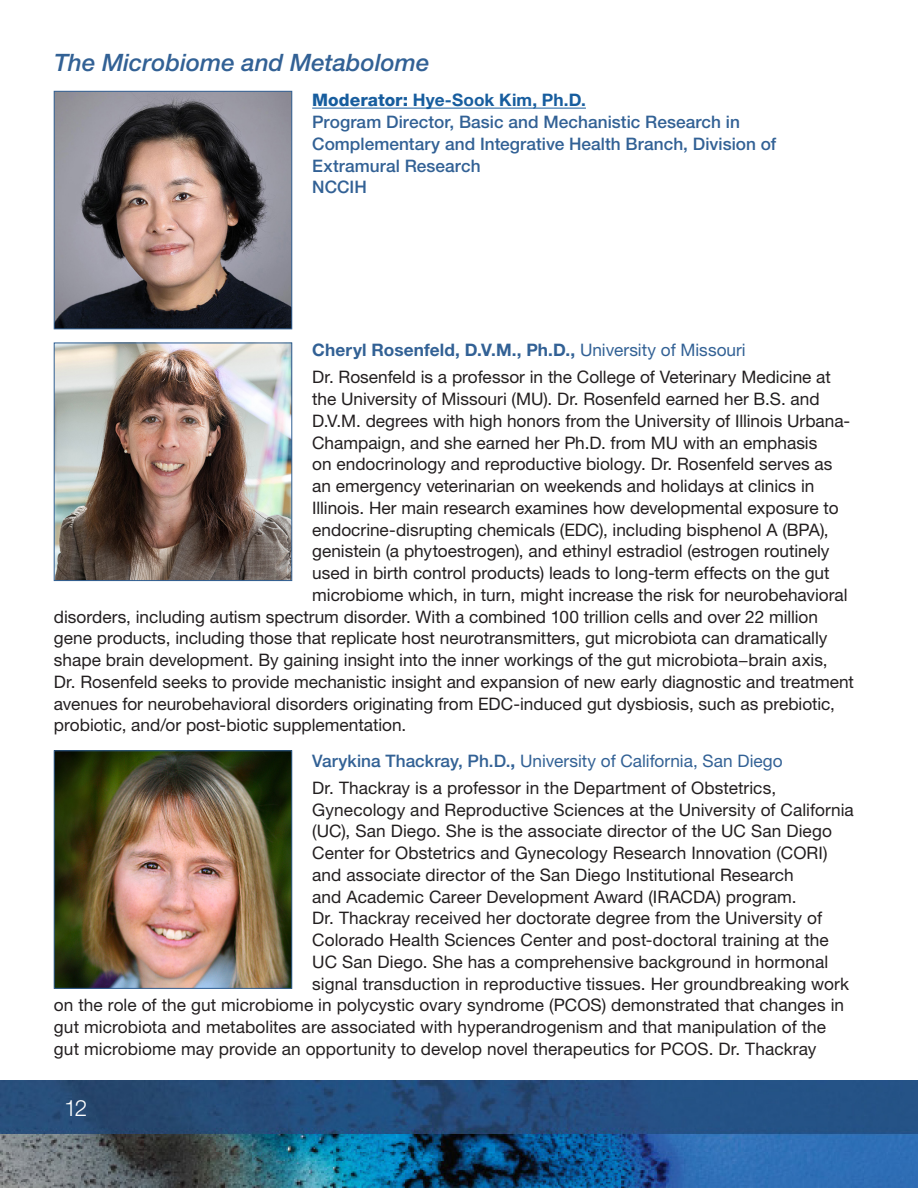
<style>
.page{position:relative;width:918px;height:1188px;background:#fff}
.page>*{position:absolute;margin:0;border:0;box-sizing:border-box;transform-origin:0 0}
.Subhead_1{font:italic 500 24px "Helvetica Neue LT Std";color:#326195}
.t1{font:300 22.5px "Helvetica Neue LT Std";color:#fff}
.body_2{font:17.25px "Helvetica Neue LT Std";color:#231f20}
.name_blue{font:500 17.25px/21.8px "Helvetica Neue LT Std";color:#326195}
.name_blue-2{font:17.25px "Helvetica Neue LT Std";color:#326195}
.name_blue-3{font:700 17.25px "Helvetica Neue LT Std";letter-spacing:.01em;color:#326195}
.s1{font-weight:800;color:#175d9e}
.s2{font-weight:700;color:#175d9e}
.s3{font-weight:400}
.s4{font-weight:500}
.s5{font-weight:700}
</style>
<div class="page">
<img style="left:0;top:1080px;width:918px;height:108px">
<hr style="left:312px;top:108px;width:274px;height:1px;background:#175d9e">
<img style="left:56px;top:93px;width:234px;height:234px">
<div style="left:54px;top:91px;width:238px;height:238px;border:1px solid #326195"></div>
<img style="left:56px;top:345px;width:234px;height:234px">
<div style="left:54px;top:343px;width:238px;height:238px;border:1px solid #326195"></div>
<img style="left:56px;top:753px;width:234px;height:234px">
<div style="left:54px;top:751px;width:238px;height:238px;border:1px solid #326195"></div>
<p class="Subhead_1" style="left:54px;top:48px;width:377px">The Microbiome and Metabolome</p>
<p class="name_blue" style="left:312px;top:89px;width:466px"><span class="s1">Moderator:</span> <span class="s2">Hye-Sook Kim, Ph.D.<br></span>Program Director, Basic and Mechanistic Research in Complementary and Integrative Health Branch, Division of Extramural Research<br>NCCIH</p>
<p class="name_blue-3" style="left:312px;top:339px;width:435px">Cheryl Rosenfeld, D.V.M., Ph.D., <span class="s3">University of Missouri</span></p>
<p class="body_2" style="left:312px;top:367px;width:520px">Dr. Rosenfeld is a professor in the College of Veterinary Medicine at</p>
<p class="body_2" style="left:312px;top:389px;width:509px">the University of Missouri (MU). Dr. Rosenfeld earned her B.S. and</p>
<p class="body_2" style="left:312px;top:411px;width:540px">D.V.M. degrees with high honors from the University of Illinois Urbana-</p>
<p class="body_2" style="left:312px;top:432px;width:507px">Champaign, and she earned her Ph.D. from MU with an emphasis</p>
<p class="body_2" style="left:312px;top:454px;width:522px">on endocrinology and reproductive biology. Dr. Rosenfeld serves as</p>
<p class="body_2" style="left:312px;top:476px;width:504px">an emergency veterinarian on weekends and holidays at clinics in</p>
<p class="body_2" style="left:312px;top:498px;width:528px">Illinois. Her main research examines how developmental exposure to</p>
<p class="body_2" style="left:312px;top:519px;width:518px">endocrine-disrupting chemicals (EDC), including bisphenol A (BPA),</p>
<p class="body_2" style="left:312px;top:541px;width:519px">genistein (a phytoestrogen), and ethinyl estradiol (estrogen routinely</p>
<p class="body_2" style="left:312px;top:563px;width:519px">used in birth control products) leads to long-term effects on the gut</p>
<p class="body_2" style="left:312px;top:585px;width:537px">microbiome which, in turn, might increase the risk for neurobehavioral</p>
<p class="body_2" style="left:54px;top:606px;width:766px">disorders, including autism spectrum disorder. With a combined 100 trillion cells and over 22 million</p>
<p class="body_2" style="left:54px;top:628px;width:775px">gene products, including those that replicate host neurotransmitters, gut microbiota can dramatically</p>
<p class="body_2" style="left:54px;top:650px;width:775px">shape brain development. By gaining insight into the inner workings of the gut microbiota−brain axis,</p>
<p class="body_2" style="left:54px;top:672px;width:801px">Dr. Rosenfeld seeks to provide mechanistic insight and expansion of new early diagnostic and treatment</p>
<p class="body_2" style="left:54px;top:693px;width:783px">avenues for neurobehavioral disorders originating from EDC-induced gut dysbiosis, such as prebiotic,</p>
<p class="body_2" style="left:54px;top:715px;width:354px">probiotic, and/or post-biotic supplementation.</p>
<p class="name_blue-2" style="left:312px;top:750px;width:472px"><span class="s4">Varykina Thackray, Ph.D.</span><span class="s5">,</span> University of California, San Diego</p>
<p class="body_2" style="left:312px;top:777px;width:466px">Dr. Thackray is a professor in the Department of Obstetrics,</p>
<p class="body_2" style="left:312px;top:799px;width:543px">Gynecology and Reproductive Sciences at the University of California</p>
<p class="body_2" style="left:312px;top:821px;width:521px">(UC), San Diego. She is the associate director of the UC San Diego</p>
<p class="body_2" style="left:312px;top:843px;width:517px">Center for Obstetrics and Gynecology Research Innovation (CORI)</p>
<p class="body_2" style="left:312px;top:864px;width:483px">and associate director of the San Diego Institutional Research</p>
<p class="body_2" style="left:312px;top:886px;width:486px">and Academic Career Development Award (IRACDA) program.</p>
<p class="body_2" style="left:312px;top:908px;width:511px">Dr. Thackray received her doctorate degree from the University of</p>
<p class="body_2" style="left:312px;top:930px;width:518px">Colorado Health Sciences Center and post-doctoral training at the</p>
<p class="body_2" style="left:312px;top:951px;width:518px">UC San Diego. She has a comprehensive background in hormonal</p>
<p class="body_2" style="left:312px;top:973px;width:538px">signal transduction in reproductive tissues. Her groundbreaking work</p>
<p class="body_2" style="left:54px;top:995px;width:792px">on the role of the gut microbiome in polycystic ovary syndrome (PCOS) demonstrated that changes in</p>
<p class="body_2" style="left:54px;top:1017px;width:774px">gut microbiota and metabolites are associated with hyperandrogenism and that manipulation of the</p>
<p class="body_2" style="left:54px;top:1038px;width:764px">gut microbiome may provide an opportunity to develop novel therapeutics for PCOS. Dr. Thackray</p>
<h2 class="t1" style="left:64px;top:1094px;width:25px">12</h2>
</div>
